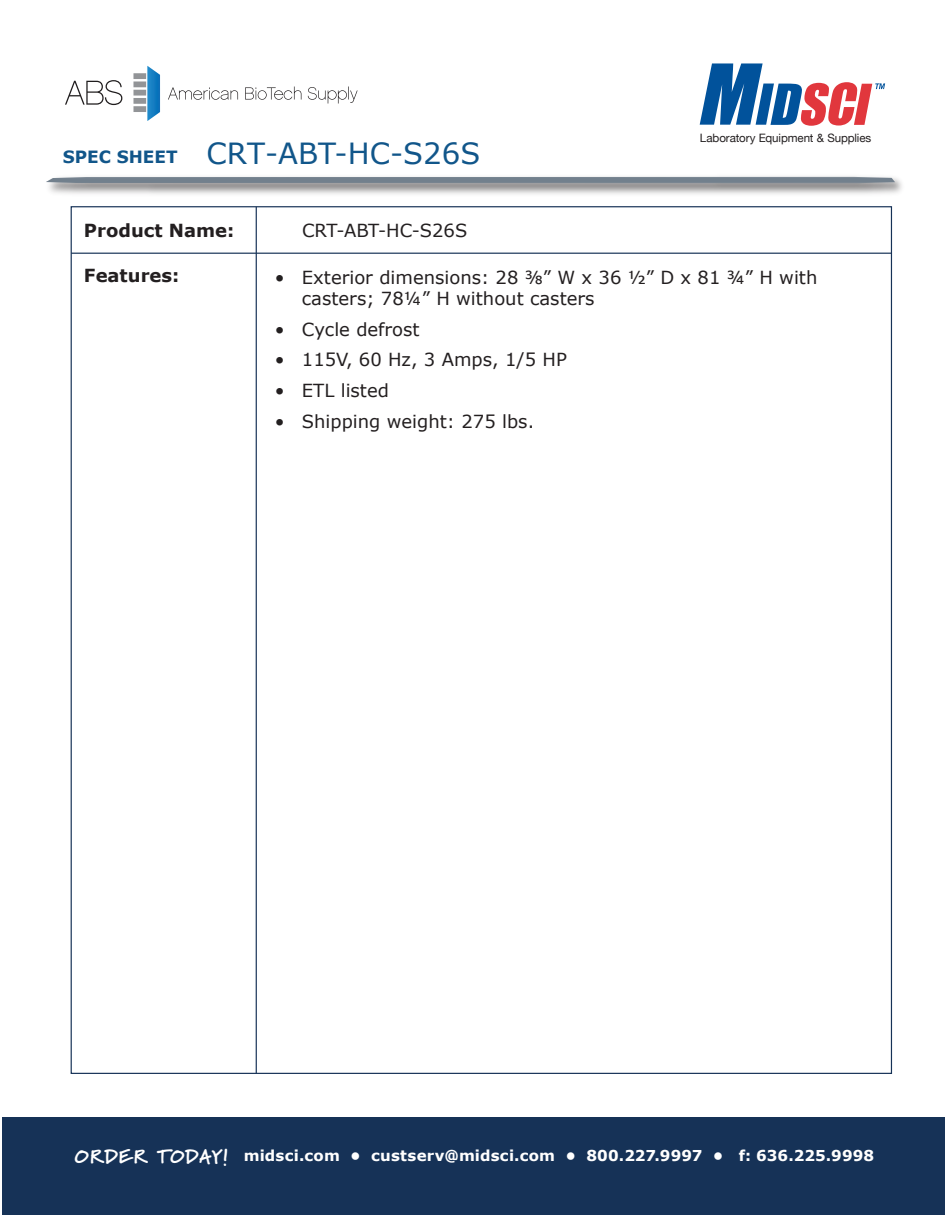
<style>
.page{position:relative;width:945px;height:1215px;background:#fff}
.page>*{position:absolute;margin:0;border:0;box-sizing:border-box;transform-origin:0 0}
.t1{font:29.1px "Verdana";color:#11568a}
.t2{font:18px/21.6px "Verdana";color:#231f20}
.t3{font:700 18px "Verdana";color:#231f20}
.t4{font:700 15px "Verdana";letter-spacing:.01em;color:#fff}
.t5{font:11.55px "Helvetica Neue";letter-spacing:-.01em;color:#231f20}
.s1{font-weight:700;font-size:16.95px}
.s2{font-family:"Marydale";font-weight:900;font-size:19.5px}
</style>
<div class="page">
<svg style="left:65px;top:80px;width:57px;height:25px"></svg>
<svg style="left:168px;top:87px;width:70px;height:13px"></svg>
<svg style="left:245px;top:87px;width:56px;height:13px"></svg>
<svg style="left:308px;top:87px;width:50px;height:17px"></svg>
<div style="left:133px;top:106px;width:13px;height:6px;background:#929497"></div>
<div style="left:133px;top:98px;width:13px;height:6px;background:#929497"></div>
<div style="left:133px;top:90px;width:13px;height:6px;background:#929497"></div>
<div style="left:133px;top:81px;width:13px;height:6px;background:#929497"></div>
<div style="left:133px;top:73px;width:13px;height:6px;background:#929497"></div>
<svg style="left:147px;top:66px;width:13px;height:55px"></svg>
<svg style="left:46px;top:177px;width:849px;height:6px;background:#76838f"></svg>
<div style="left:2px;top:1117px;width:943px;height:98px;background:#163257"></div>
<svg style="left:700px;top:63px;width:185px;height:63px"></svg>
<hr style="left:71px;top:253px;width:820px;height:1px;background:#163257">
<hr style="left:256px;top:207px;width:1px;height:866px;background:#163257">
<h1 class="t1" style="left:63px;top:134px;width:419px"><span class="s1">SPEC SHEET</span> CRT-ABT-HC-S26S</h1>
<p class="t5" style="left:700px;top:130px;width:173px">Laboratory Equipment &amp; Supplies</p>
<p class="t3" style="left:84px;top:219px;width:152px">Product Name:</p>
<p class="t3" style="left:84px;top:263px;width:97px">Features:</p>
<p class="t2" style="left:302px;top:220px;width:167px">CRT-ABT-HC-S26S</p>
<p class="t2" style="left:302px;top:267px;width:517px;text-indent:-27px">• Exterior dimensions: 28 ⅜” W x 36 ½” D x 81 ¾” H with casters; 78¼” H without casters</p>
<p class="t2" style="left:275px;top:319px;width:146px">• Cycle defrost</p>
<p class="t2" style="left:275px;top:349px;width:293px">• 115V, 60 Hz, 3 Amps, 1/5 HP</p>
<p class="t2" style="left:275px;top:380px;width:116px">• ETL listed</p>
<p class="t2" style="left:275px;top:411px;width:261px">• Shipping weight: 275 lbs.</p>
<p class="t4" style="left:75px;top:1146px;width:801px"><span class="s2">ORDER TODAY!</span> midsci.com • custserv@midsci.com • 800.227.9997 • f: 636.225.9998</p>
</div>
